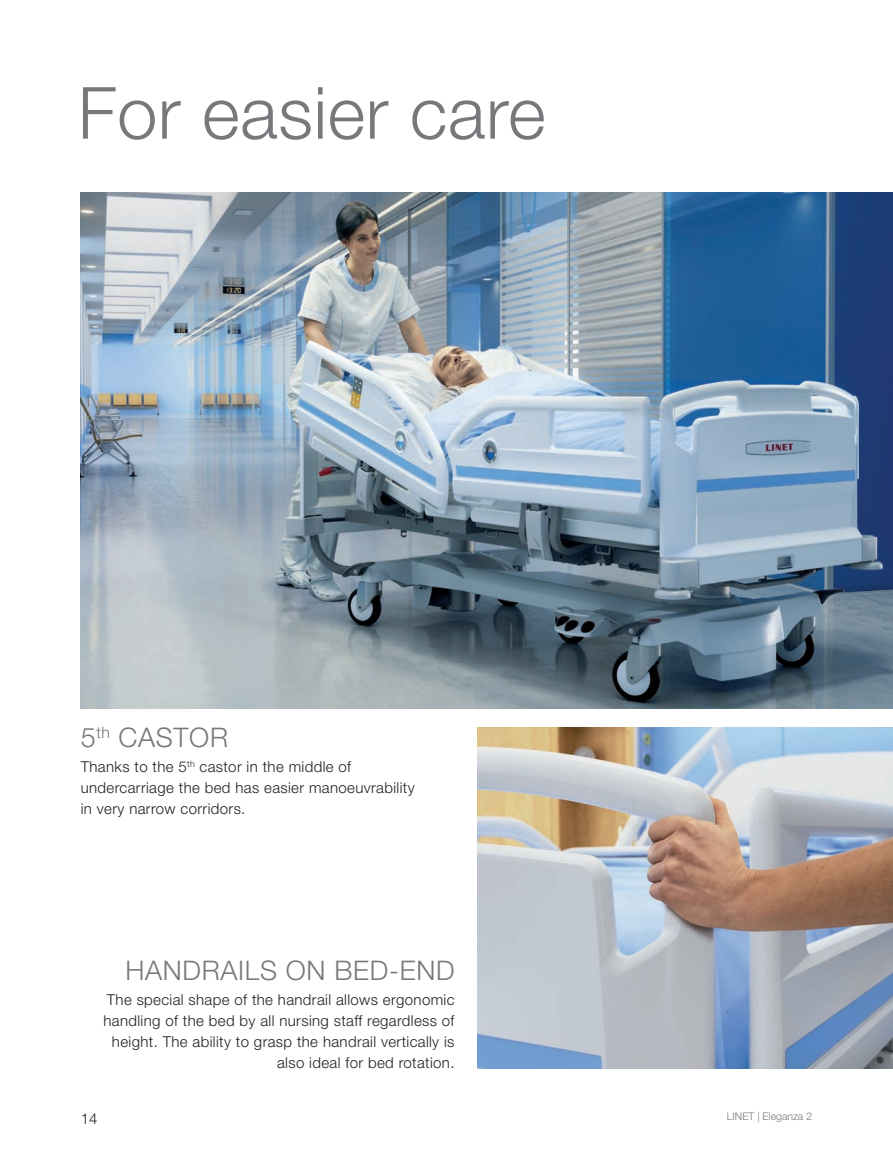
<style>
.page{position:relative;width:893px;height:1149px;background:#fff}
.page>*{position:absolute;margin:0;border:0;box-sizing:border-box;transform-origin:0 0}
.t1{font:300 72px "Helvetica Neue LT Pro";letter-spacing:.01em;color:#76787b}
.t2{font:300 27px "Helvetica Neue LT Pro";letter-spacing:.025em;color:#76787b}
.t3{font:300 15px/21px "Helvetica Neue LT Pro";letter-spacing:.025em;color:#231f20}
.t4{font:300 10.5px "Helvetica Neue LT Pro";color:#76787b}
</style>
<div class="page">
<img style="left:81px;top:193px;width:812px;height:515px">
<img style="left:478px;top:727px;width:415px;height:340px">
<h1 class="t1" style="left:78px;top:87px;width:469px">For easier care</h1>
<h2 class="t2" style="left:81px;top:727px;width:149px">5<sup>th</sup> CASTOR</h2>
<p class="t3" style="left:81px;top:757px;width:335px">Thanks to the 5<sup>th</sup> castor in the middle of undercarriage the bed has easier manoeuvrability in very narrow corridors.</p>
<h2 class="t2" style="left:126px;top:960px;width:330px">HANDRAILS ON BED-END</h2>
<p class="t3" style="left:103px;top:990px;width:353px;text-align:right">The special shape of the handrail allows ergonomic handling of the bed by all nursing staff regardless of height. The ability to grasp the handrail vertically is also ideal for bed rotation.</p>
<p class="t3" style="left:81px;top:1108px;width:18px">14</p>
<p class="t4" style="left:727px;top:1112px;width:87px">LINET | Eleganza 2</p>
</div>
